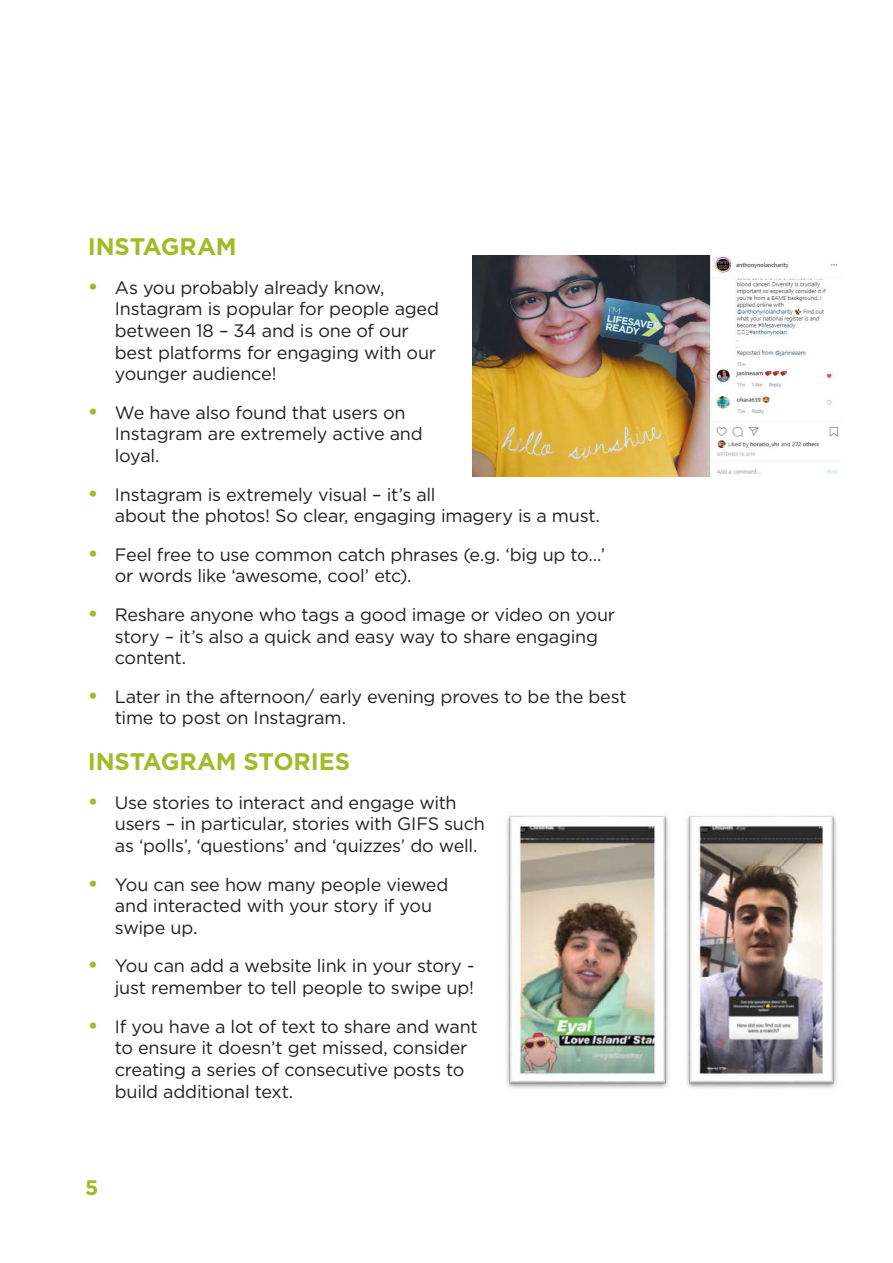
<style>
.page{position:relative;width:893px;height:1263px;background:#fff}
.page>*{position:absolute;margin:0;border:0;box-sizing:border-box;transform-origin:0 0}
.t1{font:700 24px "Gotham";letter-spacing:-.005em;color:#a3bb29}
.t2{font:700 21px "Gotham";color:#a3bb29}
.t3{font:18px/21.6px "Gotham";letter-spacing:-.015em;color:#231f20}
.s1{font-weight:700;font-size:21px;color:#a3bb29}
</style>
<div class="page">
<img style="left:472px;top:255px;width:367px;height:222px">
<img style="left:506px;top:815px;width:163px;height:274px">
<img style="left:686px;top:816px;width:151px;height:272px">
<h1 class="t1" style="left:88px;top:231px;width:150px">INSTAGRAM</h1>
<p class="t3" style="left:115px;top:276px;width:326px;text-indent:-27px"><span class="s1">•</span> As you probably already know,<br>Instagram is popular for people aged between 18 – 34 and is one of our best platforms for engaging with our younger audience!</p>
<p class="t3" style="left:115px;top:401px;width:310px;text-indent:-27px"><span class="s1">•</span> We have also found that users on<br>Instagram are extremely active and loyal.</p>
<p class="t3" style="left:115px;top:483px;width:487px;text-indent:-27px"><span class="s1">•</span> Instagram is extremely visual – it’s all<br>about the photos! So clear, engaging imagery is a must.</p>
<p class="t3" style="left:115px;top:543px;width:492px;text-indent:-27px"><span class="s1">•</span> Feel free to use common catch phrases (e.g. ‘big up to…’ or words like ‘awesome, cool’ etc).</p>
<p class="t3" style="left:115px;top:603px;width:502px;text-indent:-27px"><span class="s1">•</span> Reshare anyone who tags a good image or video on your story – it’s also a quick and easy way to share engaging content.</p>
<p class="t3" style="left:115px;top:685px;width:513px;text-indent:-27px"><span class="s1">•</span> Later in the afternoon/ early evening proves to be the best time to post on Instagram.</p>
<h1 class="t1" style="left:88px;top:746px;width:264px">INSTAGRAM STORIES</h1>
<p class="t3" style="left:115px;top:791px;width:372px;text-indent:-27px"><span class="s1">•</span> Use stories to interact and engage with users – in particular, stories with GIFS such as ‘polls’, ‘questions’ and ‘quizzes’ do well.</p>
<p class="t3" style="left:115px;top:873px;width:335px;text-indent:-27px"><span class="s1">•</span> You can see how many people viewed and interacted with your story if you swipe up.</p>
<p class="t3" style="left:88px;top:955px;width:388px;text-align:right"><span class="s1">•</span> You can add a website link in your story - just remember to tell people to swipe up!</p>
<p class="t3" style="left:115px;top:1015px;width:364px;text-indent:-27px"><span class="s1">•</span> If you have a lot of text to share and want to ensure it doesn’t get missed, consider creating a series of consecutive posts to build additional text.</p>
<p class="t2" style="left:85px;top:1173px;width:15px">5</p>
</div>
